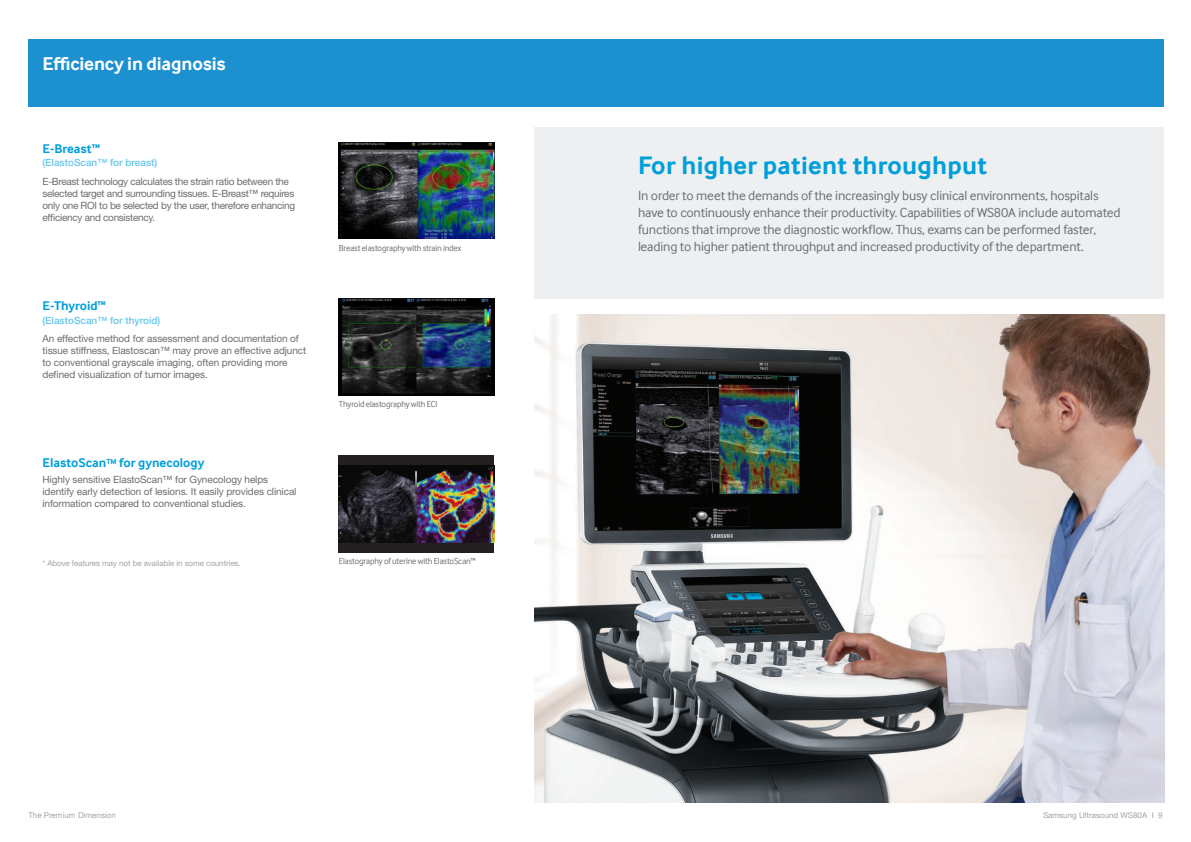
<style>
.page{position:relative;width:1191px;height:842px;background:#fff}
.page>*{position:absolute;margin:0;border:0;box-sizing:border-box;transform-origin:0 0}
.t1{font:700 26px "Samsung Inter Face";letter-spacing:.01em;color:#009fda}
.t2{font:700 19px "Samsung Inter Face";letter-spacing:-.01em;color:#fff}
.t3{font:13.5px/17px "Samsung Inter Face";letter-spacing:-.01em;color:#6c6d70}
.t4{font:700 13px "Samsung Inter Face";color:#009fda}
.t5{font:10px/12px "Helvetica Neue";letter-spacing:-.01em;color:#6c6d70}
.t6{font:10px/12px "Helvetica Neue";letter-spacing:-.03em;color:#6c6d70}
.t7{font:500 10px "Helvetica Neue";color:#66c6eb}
.t8{font:9px "Samsung Inter Face";letter-spacing:-.015em;color:#6c6d70;scale:.95 1}
.t9{font:8px "Helvetica Neue";letter-spacing:-.01em;color:#a1a3a6}
.t10{font:8px "Helvetica Neue LT";color:#a1a3a6}
</style>
<div class="page">
<div style="left:534px;top:128px;width:630px;height:171px;background:#edeff0"></div>
<img style="left:534px;top:315px;width:630px;height:488px">
<img style="left:339px;top:298px;width:155px;height:97px">
<div style="left:30px;top:40px;width:1134px;height:67px;background:#1d90d0"></div>
<div style="left:28px;top:40px;width:444px;height:67px;background:#1d90d0"></div>
<img style="left:339px;top:142px;width:155px;height:97px">
<div style="left:339px;top:455px;width:155px;height:97px;background:#231f20"></div>
<img style="left:339px;top:466px;width:155px;height:77px">
<h2 class="t2" style="left:43px;top:52px;width:185px">Efficiency in diagnosis</h2>
<h3 class="t4" style="left:43px;top:141px;width:59px">E-Breast™</h3>
<p class="t7" style="left:43px;top:156px;width:116px">(ElastoScan™ for breast)</p>
<p class="t6" style="left:43px;top:175px;width:254px">E-Breast technology calculates the strain ratio between the selected target and surrounding tissues. E-Breast™ requires only one ROI to be selected by the user, therefore enhancing efficiency and consistency.</p>
<h3 class="t4" style="left:43px;top:298px;width:65px">E-Thyroid™</h3>
<p class="t7" style="left:43px;top:314px;width:119px">(ElastoScan™ for thyroid)</p>
<p class="t5" style="left:43px;top:333px;width:265px">An effective method for assessment and documentation of tissue stiffness, Elastoscan™ may prove an effective adjunct to conventional grayscale imaging, often providing more defined visualization of tumor images.</p>
<h3 class="t4" style="left:43px;top:455px;width:163px">ElastoScan<sup>TM</sup> for gynecology</h3>
<p class="t5" style="left:43px;top:473px;width:255px">Highly sensitive ElastoScan™ for Gynecology helps identify early detection of lesions. It easily provides clinical information compared to conventional studies.</p>
<p class="t9" style="left:43px;top:559px;width:200px">* Above features may not be available in some countries.</p>
<p class="t8" style="left:339px;top:242px;width:130px">Breast elastography with strain index</p>
<p class="t8" style="left:339px;top:399px;width:105px">Thyroid elastography with ECI</p>
<p class="t8" style="left:339px;top:556px;width:146px">Elastography of uterine with ElastoScan™</p>
<h1 class="t1" style="left:638px;top:150px;width:350px">For higher patient throughput</h1>
<p class="t3" style="left:638px;top:187px;width:484px">In order to meet the demands of the increasingly busy clinical environments, hospitals have to continuously enhance their productivity. Capabilities of WS80A include automated functions that improve the diagnostic workflow. Thus, exams can be performed faster, leading to higher patient throughput and increased productivity of the department.</p>
<p class="t10" style="left:28px;top:811px;width:89px">The Premium Dimension</p>
<p class="t10" style="left:1043px;top:811px;width:121px">Samsung Ultrasound WS80A I 9</p>
</div>
